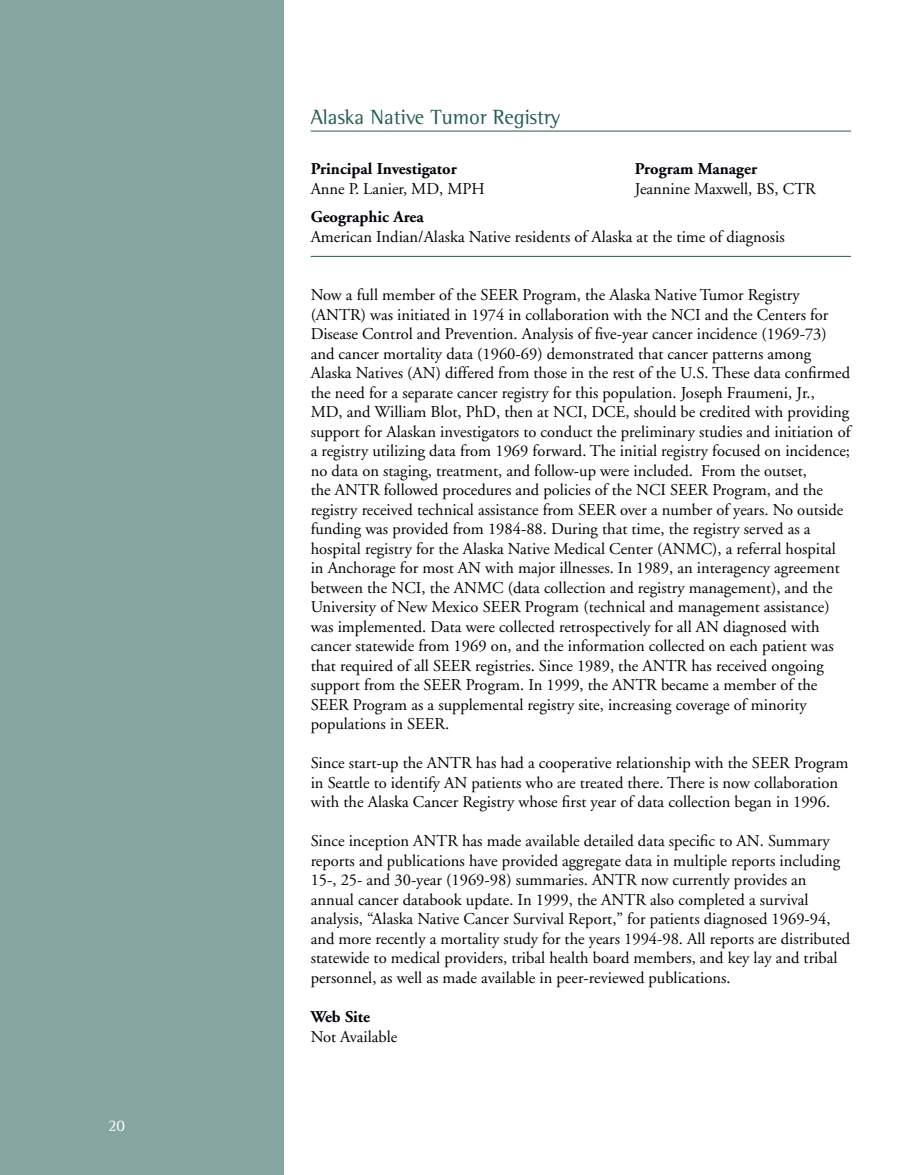
<style>
.page{position:relative;width:905px;height:1175px;background:#fff}
.page>*{position:absolute;margin:0;border:0;box-sizing:border-box;transform-origin:0 0}
.heading{font:21px "Rotis Semi Serif";color:#245c53}
.Normal__Web{font:16.5px/19.5px "Adobe Garamond";color:#000008}
.body{font:700 16.5px "Adobe Garamond";color:#000008}
.body-2{font:16.5px "Adobe Garamond";color:#000008}
.t1{font:16.5px "Rotis Semi Serif";color:#fff}
</style>
<div class="page">
<div style="left:0;top:0;width:283px;height:1174px;background:#87a5a0"></div>
<hr style="left:310px;top:131px;width:540px;height:1px;background:#245c53">
<hr style="left:904px;top:0;width:1px;height:1174px;background:#87a5a0">
<hr style="left:310px;top:256px;width:540px;height:1px;background:#245c53">
<p class="t1" style="left:108px;top:1115px;width:19px">20</p>
<p class="heading" style="left:310px;top:105px;width:251px">Alaska Native Tumor Registry</p>
<p class="body" style="left:310px;top:160px;width:148px">Principal Investigator</p>
<p class="body" style="left:634px;top:160px;width:124px">Program Manager</p>
<p class="body-2" style="left:310px;top:180px;width:175px">Anne P. Lanier, MD, MPH</p>
<p class="body-2" style="left:634px;top:180px;width:182px">Jeannine Maxwell, BS, CTR</p>
<p class="body" style="left:310px;top:208px;width:114px">Geographic Area</p>
<p class="Normal__Web" style="left:310px;top:227px;width:475px">American Indian/Alaska Native residents of Alaska at the time of diagnosis</p>
<p class="Normal__Web" style="left:310px;top:286px;width:541px">Now a full member of the SEER Program, the Alaska Native Tumor Registry (ANTR) was initiated in 1974 in collaboration with the NCI and the Centers for Disease Control and Prevention. Analysis of five-year cancer incidence (1969-73) and cancer mortality data (1960-69) demonstrated that cancer patterns among Alaska Natives (AN) differed from those in the rest of the U.S. These data confirmed the need for a separate cancer registry for this population. Joseph Fraumeni, Jr., MD, and William Blot, PhD, then at NCI, DCE, should be credited with providing support for Alaskan investigators to conduct the preliminary studies and initiation of a registry utilizing data from 1969 forward. The initial registry focused on incidence; no data on staging, treatment, and follow-up were included. From the outset,<br>the ANTR followed procedures and policies of the NCI SEER Program, and the registry received technical assistance from SEER over a number of years. No outside funding was provided from 1984-88. During that time, the registry served as a hospital registry for the Alaska Native Medical Center (ANMC), a referral hospital in Anchorage for most AN with major illnesses. In 1989, an interagency agreement between the NCI, the ANMC (data collection and registry management), and the University of New Mexico SEER Program (technical and management assistance) was implemented. Data were collected retrospectively for all AN diagnosed with cancer statewide from 1969 on, and the information collected on each patient was that required of all SEER registries. Since 1989, the ANTR has received ongoing support from the SEER Program. In 1999, the ANTR became a member of the SEER Program as a supplemental registry site, increasing coverage of minority populations in SEER.</p>
<p class="Normal__Web" style="left:310px;top:754px;width:539px">Since start-up the ANTR has had a cooperative relationship with the SEER Program in Seattle to identify AN patients who are treated there. There is now collaboration with the Alaska Cancer Registry whose first year of data collection began in 1996.</p>
<p class="Normal__Web" style="left:310px;top:832px;width:541px">Since inception ANTR has made available detailed data specific to AN. Summary reports and publications have provided aggregate data in multiple reports including 15-, 25- and 30-year (1969-98) summaries. ANTR now currently provides an annual cancer databook update. In 1999, the ANTR also completed a survival analysis, “Alaska Native Cancer Survival Report,” for patients diagnosed 1969-94, and more recently a mortality study for the years 1994-98. All reports are distributed statewide to medical providers, tribal health board members, and key lay and tribal personnel, as well as made available in peer-reviewed publications.</p>
<p class="body" style="left:310px;top:1007px;width:61px">Web Site</p>
<p class="body-2" style="left:310px;top:1027px;width:88px">Not Available</p>
</div>
